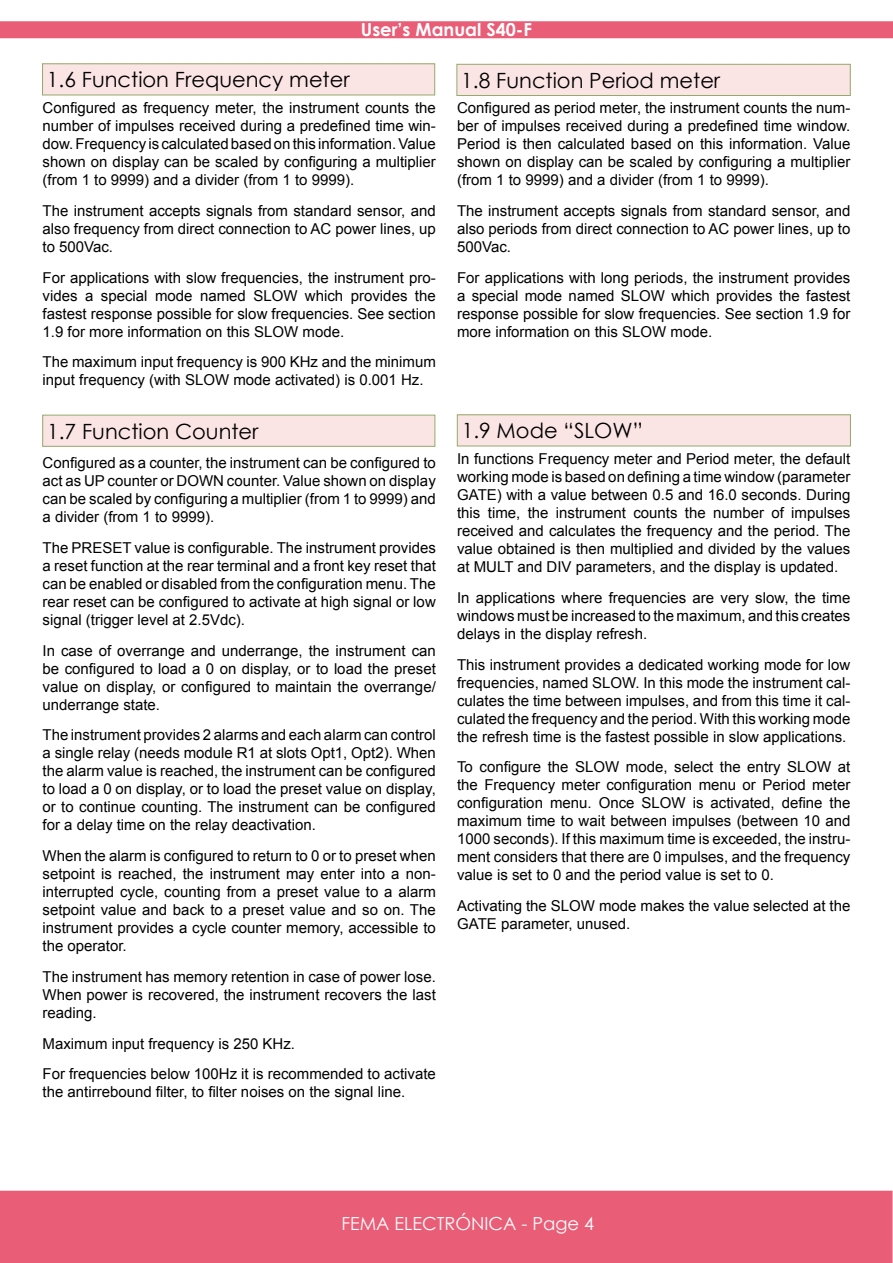
<style>
.page{position:relative;width:893px;height:1263px;background:#fff}
.page>*{position:absolute;margin:0;border:0;box-sizing:border-box;transform-origin:0 0}
.t1{font:21px "Century Gothic";color:#000}
.t2{font:18px "Century Gothic";color:#fff}
.t3{font:700 18px "Century Gothic";color:#fff}
.t4{font:15px/18px "Arial";color:#000;text-align:justify}
</style>
<div class="page">
<div style="left:1px;top:22px;width:891px;height:16px;background:#e95d77"></div>
<div style="left:0;top:21px;width:893px;height:17px;border:2px solid #e95d77"></div>
<div style="left:0;top:1191px;width:892px;height:72px;background:#e95d77"></div>
<div style="left:43px;top:415px;width:392px;height:31px;background:#fbe4e4"></div>
<div style="left:43px;top:415px;width:392px;height:31px;border:1px solid #94ab6c"></div>
<div style="left:43px;top:64px;width:392px;height:31px;background:#fbe4e4"></div>
<div style="left:42px;top:64px;width:393px;height:31px;border:1px solid #94ab6c"></div>
<div style="left:457px;top:64px;width:393px;height:31px;background:#fbe4e4"></div>
<div style="left:457px;top:64px;width:393px;height:32px;border:1px solid #94ab6c"></div>
<div style="left:457px;top:415px;width:393px;height:31px;background:#fbe4e4"></div>
<p class="t3" style="left:361px;top:18px;width:173px">User’s Manual S40-F</p>
<h1 class="t1" style="left:47px;top:65px;width:304px">1.6 Function Frequency meter</h1>
<h1 class="t1" style="left:461px;top:65px;width:260px">1.8 Function Period meter</h1>
<p class="t4" style="left:43px;top:99px;width:395px">Configured as frequency meter, the instrument counts the number of impulses received during a predefined time win&shy;dow. Frequency is calculated based on this information. Value shown on display can be scaled by configuring a multiplier (from 1 to 9999) and a divider (from 1 to 9999).</p>
<p class="t4" style="left:43px;top:202px;width:395px">The instrument accepts signals from standard sensor, and also frequency from direct connection to AC power lines, up to 500Vac.</p>
<p class="t4" style="left:43px;top:269px;width:395px">For applications with slow frequencies, the instrument pro&shy;vides a special mode named SLOW which provides the fastest response possible for slow frequencies. See section 1.9 for more information on this SLOW mode.</p>
<p class="t4" style="left:43px;top:353px;width:395px">The maximum input frequency is 900 KHz and the minimum input frequency (with SLOW mode activated) is 0.001 Hz.</p>
<h1 class="t1" style="left:47px;top:416px;width:213px">1.7 Function Counter</h1>
<p class="t4" style="left:43px;top:454px;width:395px">Configured as a counter, the instrument can be configured to act as UP counter or DOWN counter. Value shown on display can be scaled by configuring a multiplier (from 1 to 9999) and a divider (from 1 to 9999).</p>
<p class="t4" style="left:43px;top:539px;width:395px">The PRESET value is configurable. The instrument provides a reset function at the rear terminal and a front key reset that can be enabled or disabled from the configuration menu. The rear reset can be configured to activate at high signal or low signal (trigger level at 2.5Vdc).</p>
<p class="t4" style="left:43px;top:641px;width:395px">In case of overrange and underrange, the instrument can be configured to load a 0 on display, or to load the preset value on display, or configured to maintain the overrange/ underrange state.</p>
<p class="t4" style="left:43px;top:726px;width:395px">The instrument provides 2 alarms and each alarm can control a single relay (needs module R1 at slots Opt1, Opt2). When the alarm value is reached, the instrument can be configured to load a 0 on display, or to load the preset value on display, or to continue counting. The instrument can be configured for a delay time on the relay deactivation.</p>
<p class="t4" style="left:43px;top:847px;width:395px">When the alarm is configured to return to 0 or to preset when setpoint is reached, the instrument may enter into a non&shy;interrupted cycle, counting from a preset value to a alarm setpoint value and back to a preset value and so on. The instrument provides a cycle counter memory, accessible to the operator.</p>
<p class="t4" style="left:43px;top:968px;width:395px">The instrument has memory retention in case of power lose.<br>When power is recovered, the instrument recovers the last reading.</p>
<p class="t4" style="left:43px;top:1028px;width:395px;line-height:30.8px">Maximum input frequency is 250 KHz.<br>For frequencies below 100Hz it is recommended to activate</p>
<p class="t4" style="left:43px;top:1083px;width:364px">the antirrebound filter, to filter noises on the signal line.</p>
<p class="t4" style="left:457px;top:99px;width:395px">Configured as period meter, the instrument counts the num&shy;ber of impulses received during a predefined time window.<br>Period is then calculated based on this information. Value shown on display can be scaled by configuring a multiplier (from 1 to 9999) and a divider (from 1 to 9999).</p>
<p class="t4" style="left:457px;top:202px;width:395px">The instrument accepts signals from standard sensor, and also periods from direct connection to AC power lines, up to 500Vac.</p>
<p class="t4" style="left:457px;top:269px;width:395px">For applications with long periods, the instrument provides a special mode named SLOW which provides the fastest response possible for slow frequencies. See section 1.9 for more information on this SLOW mode.</p>
<h1 class="t1" style="left:462px;top:416px;width:183px">1.9 Mode “SLOW”</h1>
<p class="t4" style="left:457px;top:450px;width:395px">In functions Frequency meter and Period meter, the default working mode is based on defining a time window (parameter GATE) with a value between 0.5 and 16.0 seconds. During this time, the instrument counts the number of impulses received and calculates the frequency and the period. The value obtained is then multiplied and divided by the values at MULT and DIV parameters, and the display is updated.</p>
<p class="t4" style="left:457px;top:589px;width:395px">In applications where frequencies are very slow, the time windows must be increased to the maximum, and this creates delays in the display refresh.</p>
<p class="t4" style="left:457px;top:655px;width:395px">This instrument provides a dedicated working mode for low frequencies, named SLOW. In this mode the instrument cal&shy;culates the time between impulses, and from this time it cal&shy;culated the frequency and the period. With this working mode the refresh time is the fastest possible in slow applications.</p>
<p class="t4" style="left:457px;top:758px;width:395px">To configure the SLOW mode, select the entry SLOW at the Frequency meter configuration menu or Period meter configuration menu. Once SLOW is activated, define the maximum time to wait between impulses (between 10 and 1000 seconds). If this maximum time is exceeded, the instru&shy;ment considers that there are 0 impulses, and the frequency value is set to 0 and the period value is set to 0.</p>
<p class="t4" style="left:457px;top:897px;width:395px">Activating the SLOW mode makes the value selected at the<br>GATE parameter, unused.</p>
<p class="t2" style="left:341px;top:1210px;width:254px">FEMA ELECTRÓNICA - Page 4</p>
</div>
